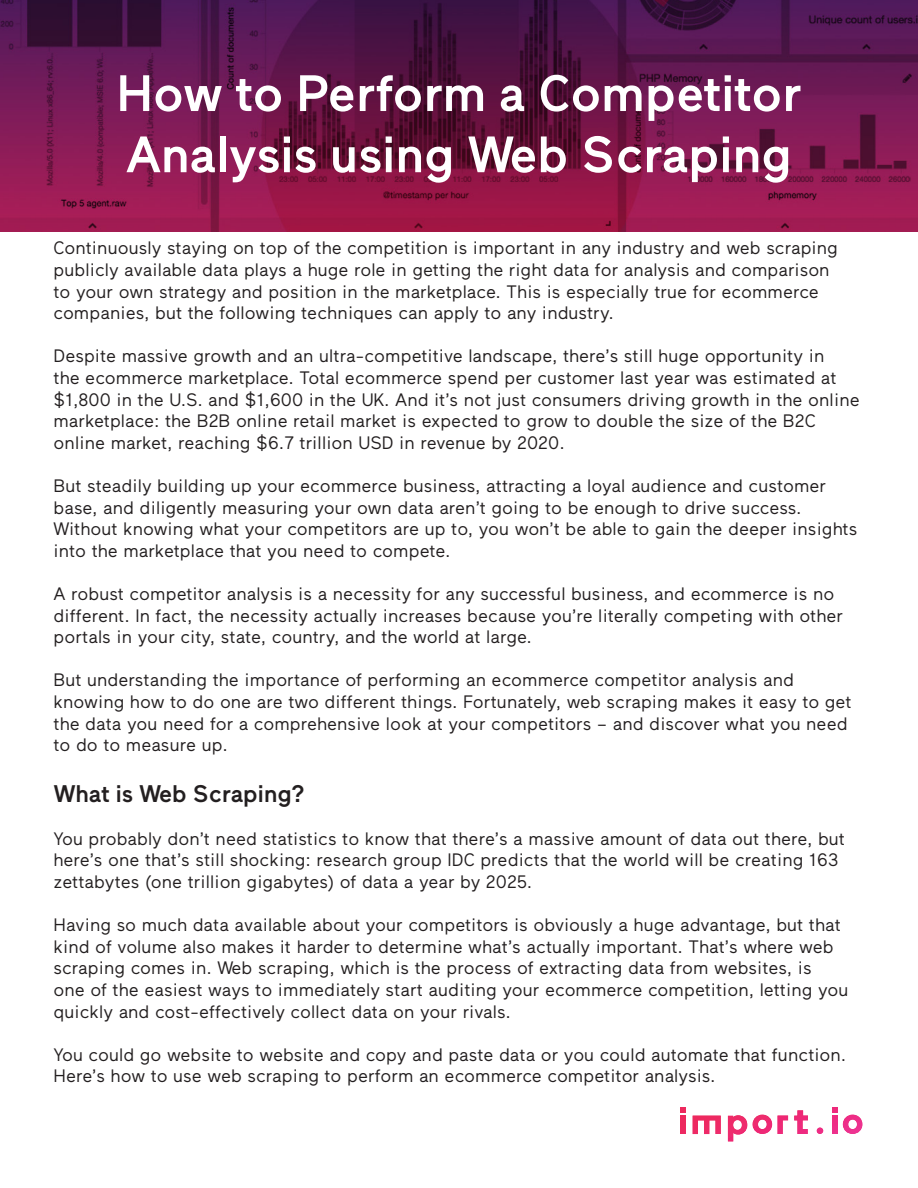
<style>
.page{position:relative;width:918px;height:1188px;background:#fff}
.page>*{position:absolute;margin:0;border:0;box-sizing:border-box;transform-origin:0 0}
.t1{font:500 51px/61.2px "Maax";color:#fff}
.t2{font:500 24px "Maax";color:#231f20}
.t3{font:18px/21.6px "Maax";color:#231f20}
</style>
<div class="page">
<img style="left:0;top:0;width:918px;height:232px">
<svg style="left:680px;top:1107px;width:183px;height:35px"></svg>
<p class="t1" style="left:116px;top:63px;width:687px">How to Perform a Competitor<br>Analysis using Web Scraping</p>
<p class="t3" style="left:54px;top:238px;width:786px">Continuously staying on top of the competition is important in any industry and web scraping publicly available data plays a huge role in getting the right data for analysis and comparison to your own strategy and position in the marketplace. This is especially true for ecommerce companies, but the following techniques can apply to any industry.</p>
<p class="t3" style="left:54px;top:346px;width:808px">Despite massive growth and an ultra-competitive landscape, there’s still huge opportunity in<br>the ecommerce marketplace. Total ecommerce spend per customer last year was estimated at $1,800 in the U.S. and $1,600 in the UK. And it’s not just consumers driving growth in the online marketplace: the B2B online retail market is expected to grow to double the size of the B2C online market, reaching $6.7 trillion USD in revenue by 2020.</p>
<p class="t3" style="left:54px;top:475px;width:805px">But steadily building up your ecommerce business, attracting a loyal audience and customer base, and diligently measuring your own data aren’t going to be enough to drive success.<br>Without knowing what your competitors are up to, you won’t be able to gain the deeper insights into the marketplace that you need to compete.</p>
<p class="t3" style="left:54px;top:583px;width:791px">A robust competitor analysis is a necessity for any successful business, and ecommerce is no different. In fact, the necessity actually increases because you’re literally competing with other portals in your city, state, country, and the world at large.</p>
<p class="t3" style="left:54px;top:670px;width:799px">But understanding the importance of performing an ecommerce competitor analysis and knowing how to do one are two different things. Fortunately, web scraping makes it easy to get the data you need for a comprehensive look at your competitors – and discover what you need to do to measure up.</p>
<p class="t2" style="left:54px;top:780px;width:253px">What is Web Scraping?</p>
<p class="t3" style="left:54px;top:828px;width:793px">You probably don’t need statistics to know that there’s a massive amount of data out there, but here’s one that’s still shocking: research group IDC predicts that the world will be creating 163 zettabytes (one trillion gigabytes) of data a year by 2025.</p>
<p class="t3" style="left:54px;top:914px;width:796px">Having so much data available about your competitors is obviously a huge advantage, but that kind of volume also makes it harder to determine what’s actually important. That’s where web scraping comes in. Web scraping, which is the process of extracting data from websites, is<br>one of the easiest ways to immediately start auditing your ecommerce competition, letting you quickly and cost-effectively collect data on your rivals.</p>
<p class="t3" style="left:54px;top:1044px;width:794px">You could go website to website and copy and paste data or you could automate that function.<br>Here’s how to use web scraping to perform an ecommerce competitor analysis.</p>
</div>
